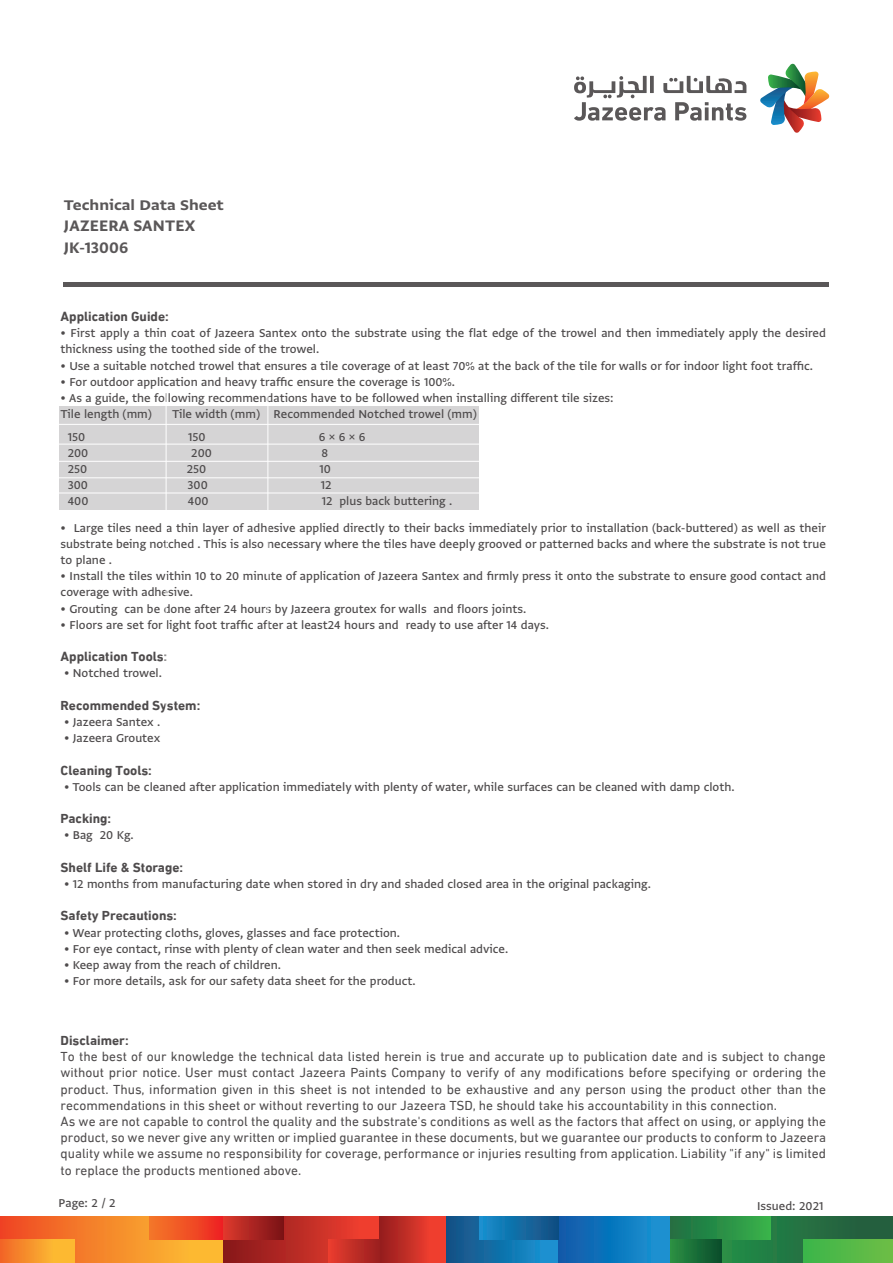
<style>
.page{position:relative;width:893px;height:1263px;background:#fff}
.page>*{position:absolute;margin:0;border:0;box-sizing:border-box;transform-origin:0 0}
.t1{font:700 18px/21.6px "Greta Arabic AR+LT";letter-spacing:.01em;color:#5a5758}
.t2{font:700 16.5px "Greta Arabic AR+LT";color:#5a5758;scale:1.09 1}
.t3{font:500 13.5px/16.2px "Greta Arabic AR+LT";color:#4e4b4c}
.t4{font:13.5px/16.2px "DIN Next LTW23";color:#4e4b4c}
.t5{font:700 13.5px "DIN Next LTW23";color:#4e4b4c}
</style>
<div class="page">
<div style="left:59px;top:406px;width:420px;height:103px;background:#d5d4d5"></div>
<svg style="left:574px;top:76px;width:172px;height:45px"></svg>
<svg style="left:760px;top:64px;width:70px;height:69px"></svg>
<div style="left:0;top:1216px;width:223px;height:47px;background:linear-gradient(to right,#ef4923,#fec833)"></div>
<div style="left:150px;top:1216px;width:73px;height:23px;background:linear-gradient(to right,#f47a28,#ed2422)"></div>
<div style="left:0;top:1239px;width:74px;height:24px;background:linear-gradient(to right,#f26b27,#ffc833)"></div>
<svg style="left:721px;top:1216px;width:172px;height:47px;background:#247342"></svg>
<div style="left:804px;top:1239px;width:89px;height:24px;background:linear-gradient(to right,#3bb54a,#6ebe45)"></div>
<div style="left:670px;top:1216px;width:100px;height:23px;background:linear-gradient(to right,#1d6d43,#37b14a)"></div>
<div style="left:670px;top:1239px;width:51px;height:24px;background:linear-gradient(to right,#2b9043,#094d2c)"></div>
<div style="left:223px;top:1216px;width:156px;height:47px;background:linear-gradient(to right,#85171a,#f74231)"></div>
<div style="left:379px;top:1216px;width:67px;height:47px;background:linear-gradient(to right,#951d1e,#ff4431)"></div>
<div style="left:328px;top:1239px;width:51px;height:24px;background:linear-gradient(to right,#ea3d2e,#9a1f1f)"></div>
<div style="left:223px;top:1216px;width:61px;height:23px;background:linear-gradient(to right,#de392d,#771115)"></div>
<div style="left:446px;top:1216px;width:112px;height:47px;background:linear-gradient(to right,#125083,#1996d6)"></div>
<svg style="left:558px;top:1216px;width:112px;height:47px;background:#1177be"></svg>
<div style="left:480px;top:1216px;width:78px;height:23px;background:linear-gradient(to right,#158fcd,#134d81)"></div>
<hr style="left:63px;top:282px;width:766px;height:4px;background:#5a5758">
<hr style="left:166px;top:389px;width:1px;height:334px;background:#fff">
<hr style="left:268px;top:389px;width:1px;height:334px;background:#fff">
<hr style="left:50px;top:424px;width:740px;height:1px;background:#fff">
<hr style="left:50px;top:444px;width:740px;height:1px;background:#fff">
<hr style="left:59px;top:461px;width:740px;height:1px;background:#fff">
<hr style="left:33px;top:477px;width:739px;height:1px;background:#fff">
<hr style="left:19px;top:493px;width:740px;height:1px;background:#fff">
<p class="t2" style="left:64px;top:190px;width:148px">Technical Data Sheet</p>
<h1 class="t1" style="left:64px;top:214px;width:133px">JAZEERA SANTEX<br>JK-13006</h1>
<p class="t5" style="left:61px;top:308px;width:110px">Application Guide:</p>
<p class="t3" style="left:61px;top:324px;width:767px">• First apply a thin coat of Jazeera Santex onto the substrate using the flat edge of the trowel and then immediately apply the desired thickness using the toothed side of the trowel.</p>
<p class="t3" style="left:61px;top:356px;width:754px">• Use a suitable notched trowel that ensures a tile coverage of at least 70% at the back of the tile for walls or for indoor light foot traffic.</p>
<p class="t3" style="left:61px;top:372px;width:396px">• For outdoor application and heavy traffic ensure the coverage is 100%.</p>
<p class="t3" style="left:61px;top:389px;width:555px">• As a guide, the following recommendations have to be followed when installing different tile sizes:<br>Tile length (mm)</p>
<p class="t3" style="left:172px;top:405px;width:306px">Tile width (mm) Recommended Notched trowel (mm)</p>
<p class="t3" style="left:68px;top:427px;width:19px">150</p>
<p class="t3" style="left:188px;top:427px;width:19px">150</p>
<p class="t3" style="left:319px;top:427px;width:48px">6 × 6 × 6</p>
<p class="t3" style="left:68px;top:443px;width:22px">200</p>
<p class="t3" style="left:191px;top:443px;width:22px">200</p>
<p class="t3" style="left:322px;top:443px;width:8px">8</p>
<p class="t3" style="left:68px;top:460px;width:21px">250</p>
<p class="t3" style="left:187px;top:460px;width:21px">250</p>
<p class="t3" style="left:319px;top:460px;width:13px">10</p>
<p class="t3" style="left:68px;top:476px;width:22px">300</p>
<p class="t3" style="left:187px;top:476px;width:22px">300</p>
<p class="t3" style="left:321px;top:476px;width:12px">12</p>
<p class="t3" style="left:68px;top:492px;width:22px">400</p>
<p class="t3" style="left:188px;top:492px;width:22px">400</p>
<p class="t3" style="left:322px;top:492px;width:132px">12 plus back buttering .</p>
<p class="t3" style="left:61px;top:518px;width:767px;text-align:justify">• Large tiles need a thin layer of adhesive applied directly to their backs immediately prior to installation (back-buttered) as well as their substrate being notched . This is also necessary where the tiles have deeply grooved or patterned backs and where the substrate is not true to plane .</p>
<p class="t3" style="left:61px;top:567px;width:767px">• Install the tiles within 10 to 20 minute of application of Jazeera Santex and firmly press it onto the substrate to ensure good contact and coverage with adhesive.</p>
<p class="t3" style="left:61px;top:599px;width:467px">• Grouting can be done after 24 hours by Jazeera groutex for walls and floors joints.</p>
<p class="t3" style="left:61px;top:615px;width:490px">• Floors are set for light foot traffic after at least24 hours and ready to use after 14 days.</p>
<p class="t5" style="left:61px;top:649px;width:108px">Application Tools:</p>
<p class="t3" style="left:64px;top:664px;width:99px">• Notched trowel.</p>
<p class="t5" style="left:61px;top:697px;width:141px">Recommended System:</p>
<p class="t3" style="left:64px;top:713px;width:98px">• Jazeera Santex .</p>
<p class="t3" style="left:64px;top:729px;width:98px">• Jazeera Groutex</p>
<p class="t5" style="left:61px;top:762px;width:93px">Cleaning Tools:</p>
<p class="t3" style="left:64px;top:777px;width:672px">• Tools can be cleaned after application immediately with plenty of water, while surfaces can be cleaned with damp cloth.</p>
<p class="t5" style="left:61px;top:811px;width:52px">Packing:</p>
<p class="t3" style="left:64px;top:826px;width:71px">• Bag 20 Kg.</p>
<p class="t5" style="left:61px;top:859px;width:124px">Shelf Life &amp; Storage:</p>
<p class="t3" style="left:64px;top:875px;width:588px">• 12 months from manufacturing date when stored in dry and shaded closed area in the original packaging.</p>
<p class="t5" style="left:61px;top:908px;width:118px">Safety Precautions:</p>
<p class="t3" style="left:64px;top:923px;width:338px">• Wear protecting cloths, gloves, glasses and face protection.</p>
<p class="t3" style="left:64px;top:939px;width:446px">• For eye contact, rinse with plenty of clean water and then seek medical advice.</p>
<p class="t3" style="left:64px;top:956px;width:219px">• Keep away from the reach of children.</p>
<p class="t3" style="left:64px;top:972px;width:353px">• For more details, ask for our safety data sheet for the product.</p>
<p class="t5" style="left:61px;top:1032px;width:70px">Disclaimer:</p>
<p class="t4" style="left:61px;top:1048px;width:767px">To the best of our knowledge the technical data listed herein is true and accurate up to publication date and is subject to change without prior notice. User must contact Jazeera Paints Company to verify of any modifications before specifying or ordering the product. Thus, information given in this sheet is not intended to be exhaustive and any person using the product other than the recommendations in this sheet or without reverting to our Jazeera TSD, he should take his accountability in this connection.<br>As we are not capable to control the quality and the substrate's conditions as well as the factors that affect on using, or applying the product, so we never give any written or implied guarantee in these documents, but we guarantee our products to conform to Jazeera quality while we assume no responsibility for coverage, performance or injuries resulting from application. Liability "if any" is limited to replace the products mentioned above.</p>
<p class="t3" style="left:59px;top:1194px;width:59px">Page: 2 / 2</p>
<p class="t3" style="left:757px;top:1196px;width:68px">Issued: 2021</p>
</div>
